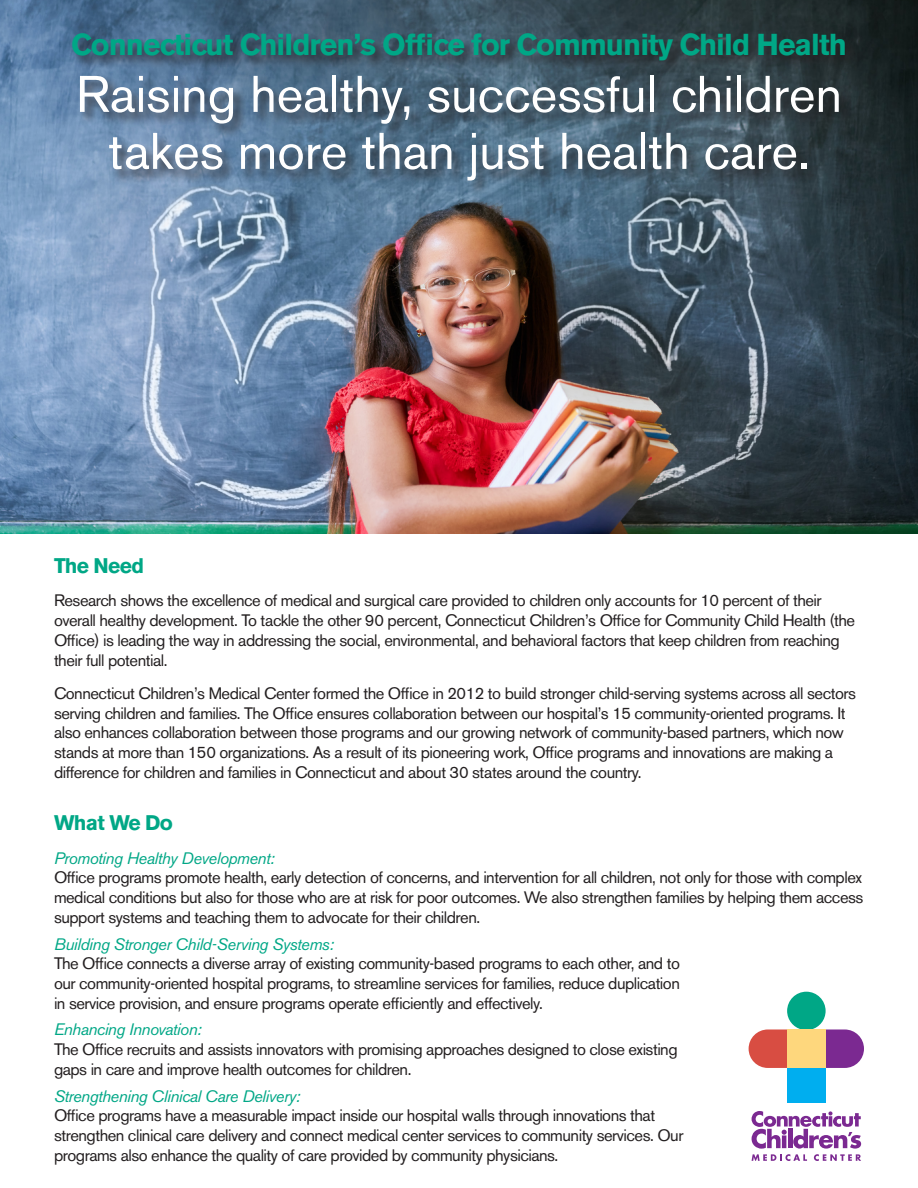
<style>
.page{position:relative;width:918px;height:1188px;background:#fff}
.page>*{position:absolute;margin:0;border:0;box-sizing:border-box;transform-origin:0 0}
.t1{font:51px/57px "Akzidenz Grotesk BE";color:#fff;text-align:center}
.t2{font:700 30px "Akzidenz Grotesk BE";letter-spacing:-.03em;color:#00a786}
.t3{font:700 21px "Akzidenz Grotesk BE";letter-spacing:-.03em;color:#00a786}
.t4{font:16.5px/19.8px "Akzidenz Grotesk BE";letter-spacing:-.03em;color:#231f20}
.s1{font-style:italic;color:#00a786}
</style>
<div class="page">
<img style="left:0;top:0;width:918px;height:534px">
<div style="left:71px;top:32px;width:789px;height:163px;background:#231f20;opacity:.75"></div>
<svg style="left:749px;top:992px;width:115px;height:76px"></svg>
<div style="left:787px;top:1030px;width:39px;height:38px;background:#fed77d"></div>
<div style="left:787px;top:1068px;width:39px;height:35px;background:#00aeef"></div>
<svg style="left:752px;top:1111px;width:109px;height:50px"></svg>
<p class="t2" style="left:71px;top:27px;width:777px">Connecticut Children’s Office for Community Child Health</p>
<p class="t1" style="left:76px;top:66px;width:768px">Raising healthy, successful children takes more than just health care.</p>
<p class="t3" style="left:54px;top:553px;width:92px">The Need</p>
<p class="t4" style="left:54px;top:591px;width:803px">Research shows the excellence of medical and surgical care provided to children only accounts for 10 percent of their overall healthy development. To tackle the other 90 percent, Connecticut Children’s Office for Community Child Health (the Office) is leading the way in addressing the social, environmental, and behavioral factors that keep children from reaching their full potential.</p>
<p class="t4" style="left:54px;top:683px;width:804px">Connecticut Children’s Medical Center formed the Office in 2012 to build stronger child-serving systems across all sectors serving children and families. The Office ensures collaboration between our hospital’s 15 community-oriented programs. It also enhances collaboration between those programs and our growing network of community-based partners, which now stands at more than 150 organizations. As a result of its pioneering work, Office programs and innovations are making a difference for children and families in Connecticut and about 30 states around the country.</p>
<p class="t3" style="left:54px;top:811px;width:121px">What We Do</p>
<p class="t4" style="left:54px;top:848px;width:811px"><span class="s1">Promoting Healthy Development:<br></span>Office programs promote health, early detection of concerns, and intervention for all children, not only for those with complex medical conditions but also for those who are at risk for poor outcomes. We also strengthen families by helping them access support systems and teaching them to advocate for their children.</p>
<p class="t4" style="left:54px;top:934px;width:627px"><span class="s1">Building Stronger Child-Serving Systems:<br></span>The Office connects a diverse array of existing community-based programs to each other, and to our community-oriented hospital programs, to streamline services for families, reduce duplication in service provision, and ensure programs operate efficiently and effectively.</p>
<p class="t4" style="left:54px;top:1020px;width:625px"><span class="s1">Enhancing Innovation:<br></span>The Office recruits and assists innovators with promising approaches designed to close existing gaps in care and improve health outcomes for children.</p>
<p class="t4" style="left:54px;top:1086px;width:631px"><span class="s1">Strengthening Clinical Care Delivery:<br></span>Office programs have a measurable impact inside our hospital walls through innovations that strengthen clinical care delivery and connect medical center services to community services. Our programs also enhance the quality of care provided by community physicians.</p>
</div>
